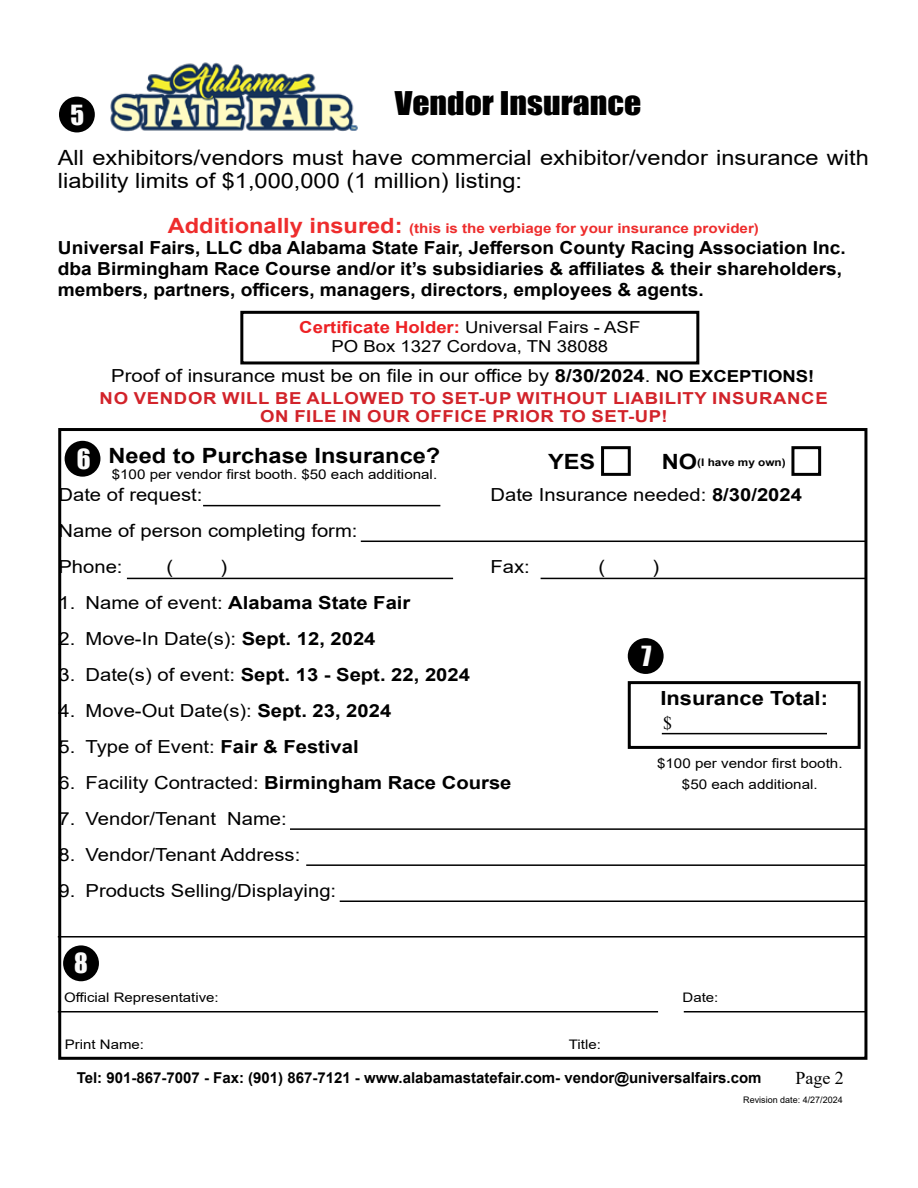
<style>
.page{position:relative;width:918px;height:1188px;background:#fff}
.page>*{position:absolute;margin:0;border:0;box-sizing:border-box;transform-origin:0 0}
.t1{font:30px "Impact";color:#000;scale:1.12 1}
.t2{font:25.5px "Impact";color:#fbfbfb}
.t3{font:21px/22.5px "Arial";color:#000;scale:1.12 1}
.t4{font:700 21px "Arial";color:#000;scale:1.12 1}
.t5{font:700 19.5px "Arial";color:#000;scale:1.12 1}
.t6{font:18px/36px "Arial";color:#000;scale:1.12 1}
.t7{font:700 18px/21px "Arial";color:#000;scale:1.06 1}
.t8{font:700 18px "Arial";color:#000;scale:1.12 1}
.t9{font:18px "Times New Roman";color:#000}
.t10{font:700 16.5px/18px "Arial";letter-spacing:.035em;color:#d2232a;text-align:center;scale:1.12 1}
.t11{font:16.5px/19.5px "Arial";color:#000;text-align:center;scale:1.12 1}
.t12{font:700 15px "Arial";color:#000}
.t13{font:13.5px/21px "Arial";color:#000;text-align:center;scale:1.12 1}
.t14{font:700 13.5px "Arial";color:#ee2d2d;scale:1.12 1}
.t15{font:13.2px "Arial";color:#000;scale:1.14 1}
.t16{font:700 10.5px "Arial";color:#000;scale:1.12 1}
.t17{font:9px "Arial";color:#000}
.s1{font-size:21px}
.s2{font-weight:700;color:#ed2124}
.s3{font-weight:700}
.s4{font-weight:700;font-size:16.5px}
.s5{font-weight:400}
</style>
<div class="page">
<hr style="left:58px;top:1011px;width:600px;height:1px;background:#000">
<hr style="left:684px;top:1011px;width:183px;height:1px;background:#000">
<div style="left:59px;top:97px;width:36px;height:35px;background:#000;border-radius:50%"></div>
<div style="left:65px;top:441px;width:35px;height:36px;background:#000;border-radius:50%"></div>
<div style="left:63px;top:945px;width:36px;height:36px;background:#000;border-radius:50%"></div>
<div style="left:240px;top:311px;width:459px;height:53px;border:3px solid #000"></div>
<div style="left:628px;top:681px;width:233px;height:68px;border:3px solid #000"></div>
<hr style="left:290px;top:828px;width:577px;height:2px;background:#000">
<hr style="left:361px;top:541px;width:506px;height:1px;background:#000">
<hr style="left:541px;top:578px;width:326px;height:1px;background:#000">
<hr style="left:203px;top:505px;width:237px;height:1px;background:#000">
<hr style="left:127px;top:578px;width:326px;height:1px;background:#000">
<hr style="left:306px;top:864px;width:561px;height:2px;background:#000">
<hr style="left:340px;top:901px;width:527px;height:1px;background:#000">
<hr style="left:58px;top:936px;width:809px;height:2px;background:#000">
<div style="left:601px;top:446px;width:30px;height:30px;border:3px solid #000"></div>
<div style="left:791px;top:446px;width:30px;height:30px;border:3px solid #000"></div>
<hr style="left:662px;top:733px;width:165px;height:1px;background:#000">
<div style="left:58px;top:428px;width:809px;height:632px;border:3px solid #000"></div>
<img style="left:110px;top:62px;width:248px;height:70px">
<div style="left:628px;top:638px;width:36px;height:36px;background:#000;border-radius:50%"></div>
<h2 class="t2" style="left:71px;top:95px;width:15px">5</h2>
<h1 class="t1" style="left:395px;top:80px;width:222px">Vendor Insurance</h1>
<p class="t3" style="left:58px;top:147px;width:726px">All exhibitors/vendors must have commercial exhibitor/vendor insurance with liability limits of $1,000,000 (1 million) listing:</p>
<p class="t14" style="left:168px;top:219px;width:529px"><span class="s1">Additionally insured:</span> (this is the verbiage for your insurance provider)</p>
<p class="t7" style="left:58px;top:237px;width:745px">Universal Fairs, LLC dba Alabama State Fair, Jefferson County Racing Association Inc. dba Birmingham Race Course and/or it’s subsidiaries &amp; affiliates &amp; their shareholders, members, partners, officers, managers, directors, employees &amp; agents.</p>
<p class="t11" style="left:299px;top:317px;width:306px"><span class="s2">Certificate Holder:</span> Universal Fairs - ASF<br>PO Box 1327 Cordova, TN 38088</p>
<p class="t6" style="left:111px;top:357px;width:629px">Proof of insurance must be on file in our office by <span class="s3">8/30/2024</span>. <span class="s4">NO EXCEPTIONS!</span></p>
<h2 class="t2" style="left:77px;top:439px;width:15px">6</h2>
<p class="t10" style="left:100px;top:390px;width:652px">NO VENDOR WILL BE ALLOWED TO SET-UP WITHOUT LIABILITY INSURANCE<br>ON FILE IN OUR OFFICE PRIOR TO SET-UP!</p>
<p class="t4" style="left:109px;top:440px;width:298px">Need to Purchase Insurance?</p>
<p class="t13" style="left:112px;top:464px;width:292px">$100 per vendor first booth. $50 each additional.</p>
<p class="t4" style="left:548px;top:446px;width:44px">YES</p>
<p class="t16" style="left:662px;top:455px;width:112px"><span class="s1">NO</span>(I have my own)</p>
<p class="t6" style="left:58px;top:477px;width:130px">Date of request:</p>
<p class="t6" style="left:491px;top:477px;width:280px">Date Insurance needed: <span class="s3">8/30/2024</span></p>
<p class="t6" style="left:58px;top:513px;width:268px">Name of person completing form:<br>Phone:</p>
<p class="t6" style="left:166px;top:549px;width:8px">(</p>
<p class="t6" style="left:221px;top:549px;width:8px">)</p>
<p class="t6" style="left:491px;top:549px;width:37px">Fax:</p>
<p class="t6" style="left:599px;top:549px;width:8px">(</p>
<p class="t6" style="left:653px;top:549px;width:8px">)</p>
<p class="t8" style="left:59px;top:590px;width:316px"><span class="s5">1. Name of event:</span> Alabama State Fair</p>
<p class="t6" style="left:59px;top:621px;width:285px">2. Move-In Date(s): <span class="s3">Sept. 12, 2024</span></p>
<p class="t8" style="left:59px;top:662px;width:369px"><span class="s5">3. Date(s) of event:</span> Sept. 13 - Sept. 22, 2024</p>
<p class="t6" style="left:59px;top:693px;width:299px">4. Move-Out Date(s): <span class="s3">Sept. 23, 2024</span></p>
<p class="t6" style="left:59px;top:729px;width:270px">5. Type of Event: <span class="s3">Fair &amp; Festival</span></p>
<p class="t6" style="left:59px;top:765px;width:406px">6. Facility Contracted: <span class="s3">Birmingham Race Course</span></p>
<p class="t6" style="left:59px;top:801px;width:205px">7. Vendor/Tenant Name:</p>
<p class="t6" style="left:59px;top:837px;width:217px">8. Vendor/Tenant Address:</p>
<p class="t6" style="left:59px;top:873px;width:249px">9. Products Selling/Displaying:</p>
<h2 class="t2" style="left:641px;top:636px;width:11px">7</h2>
<p class="t5" style="left:660px;top:684px;width:151px">Insurance Total:</p>
<p class="t9" style="left:663px;top:710px;width:10px">$</p>
<p class="t13" style="left:657px;top:753px;width:167px">$100 per vendor first booth. $50 each additional.</p>
<h2 class="t2" style="left:74px;top:944px;width:15px">8</h2>
<p class="t15" style="left:64px;top:989px;width:137px">Official Representative:</p>
<p class="t15" style="left:65px;top:1035px;width:71px">Print Name:</p>
<p class="t15" style="left:569px;top:1035px;width:30px">Title:</p>
<p class="t15" style="left:683px;top:989px;width:33px">Date:</p>
<p class="t12" style="left:77px;top:1067px;width:686px">Tel: 901-867-7007 - Fax: (901) 867-7121 - www.alabamastatefair.com- vendor@universalfairs.com</p>
<p class="t17" style="left:743px;top:1093px;width:101px">Revision date: 4/27/2024</p>
<p class="t9" style="left:795px;top:1065px;width:50px">Page 2</p>
</div>
